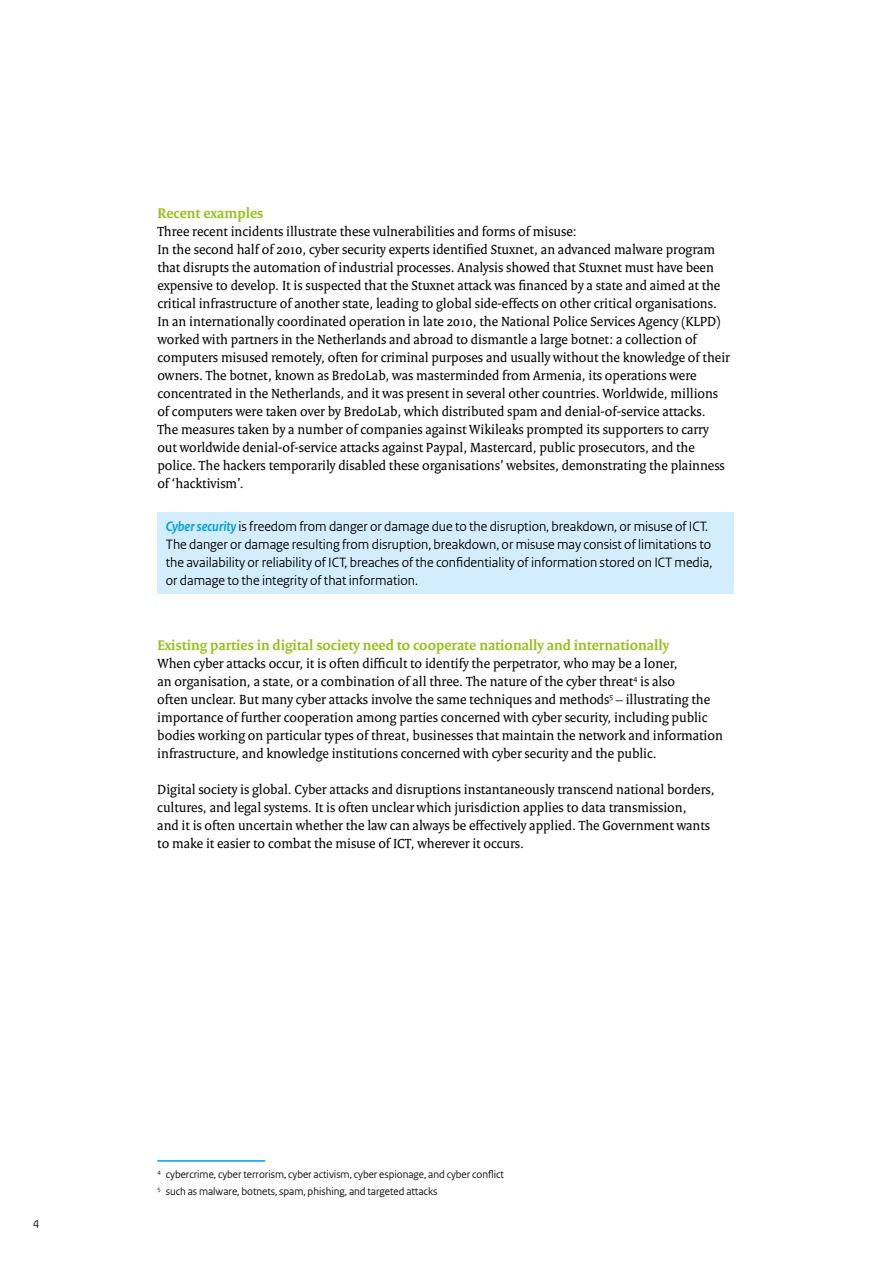
<style>
.page{position:relative;width:893px;height:1263px;background:#fff}
.page>*{position:absolute;margin:0;border:0;box-sizing:border-box;transform-origin:0 0}
.t1{font:700 15px "Rijksoverheid Serif";color:#94c11c}
.t2{font:14.25px/18px "Rijksoverheid Serif";color:#000}
.t3{font:14.25px/18px "Rijksoverheid Sans";color:#000}
.t4{font:12px "Rijksoverheid Sans";color:#000}
.t5{font:11.25px/17px "Rijksoverheid Sans";color:#000}
.s1{font-weight:700;font-style:italic;color:#009ee3}
</style>
<div class="page">
<div style="left:157px;top:512px;width:577px;height:82px;background:#d4edfc"></div>
<hr style="left:157px;top:1160px;width:108px;height:2px;background:#009ee3">
<p class="t1" style="left:157px;top:204px;width:107px">Recent examples</p>
<p class="t2" style="left:157px;top:222px;width:574px">Three recent incidents illustrate these vulnerabilities and forms of misuse:<br>In the second half of 2010, cyber security experts identified Stuxnet, an advanced malware program that disrupts the automation of industrial processes. Analysis showed that Stuxnet must have been expensive to develop. It is suspected that the Stuxnet attack was financed by a state and aimed at the critical infrastructure of another state, leading to global side-effects on other critical organisations.<br>In an internationally coordinated operation in late 2010, the National Police Services Agency (KLPD) worked with partners in the Netherlands and abroad to dismantle a large botnet: a collection of computers misused remotely, often for criminal purposes and usually without the knowledge of their owners. The botnet, known as BredoLab, was masterminded from Armenia, its operations were concentrated in the Netherlands, and it was present in several other countries. Worldwide, millions of computers were taken over by BredoLab, which distributed spam and denial-of-service attacks.<br>The measures taken by a number of companies against Wikileaks prompted its supporters to carry out worldwide denial-of-service attacks against Paypal, Mastercard, public prosecutors, and the police. The hackers temporarily disabled these organisations’ websites, demonstrating the plainness of ‘hacktivism’.</p>
<p class="t3" style="left:166px;top:518px;width:548px"><span class="s1">Cyber security</span> is freedom from danger or damage due to the disruption, breakdown, or misuse of ICT.<br>The danger or damage resulting from disruption, breakdown, or misuse may consist of limitations to the availability or reliability of ICT, breaches of the confidentiality of information stored on ICT media, or damage to the integrity of that information.</p>
<p class="t1" style="left:157px;top:636px;width:513px">Existing parties in digital society need to cooperate nationally and internationally</p>
<p class="t2" style="left:157px;top:654px;width:567px">When cyber attacks occur, it is often difficult to identify the perpetrator, who may be a loner,<br>an organisation, a state, or a combination of all three. The nature of the cyber threat<sup>4</sup> is also<br>often unclear. But many cyber attacks involve the same techniques and methods<sup>5</sup> – illustrating the importance of further cooperation among parties concerned with cyber security, including public bodies working on particular types of threat, businesses that maintain the network and information infrastructure, and knowledge institutions concerned with cyber security and the public.</p>
<p class="t2" style="left:157px;top:780px;width:559px">Digital society is global. Cyber attacks and disruptions instantaneously transcend national borders, cultures, and legal systems. It is often unclear which jurisdiction applies to data transmission,<br>and it is often uncertain whether the law can always be effectively applied. The Government wants to make it easier to combat the misuse of ICT, wherever it occurs.</p>
<p class="t4" style="left:33px;top:1215px;width:8px">4</p>
<p class="t5" style="left:157px;top:1166px;width:348px"><sup>4</sup> cybercrime, cyber terrorism, cyber activism, cyber espionage, and cyber conflict<br><sup>5</sup> such as malware, botnets, spam, phishing, and targeted attacks</p>
</div>
